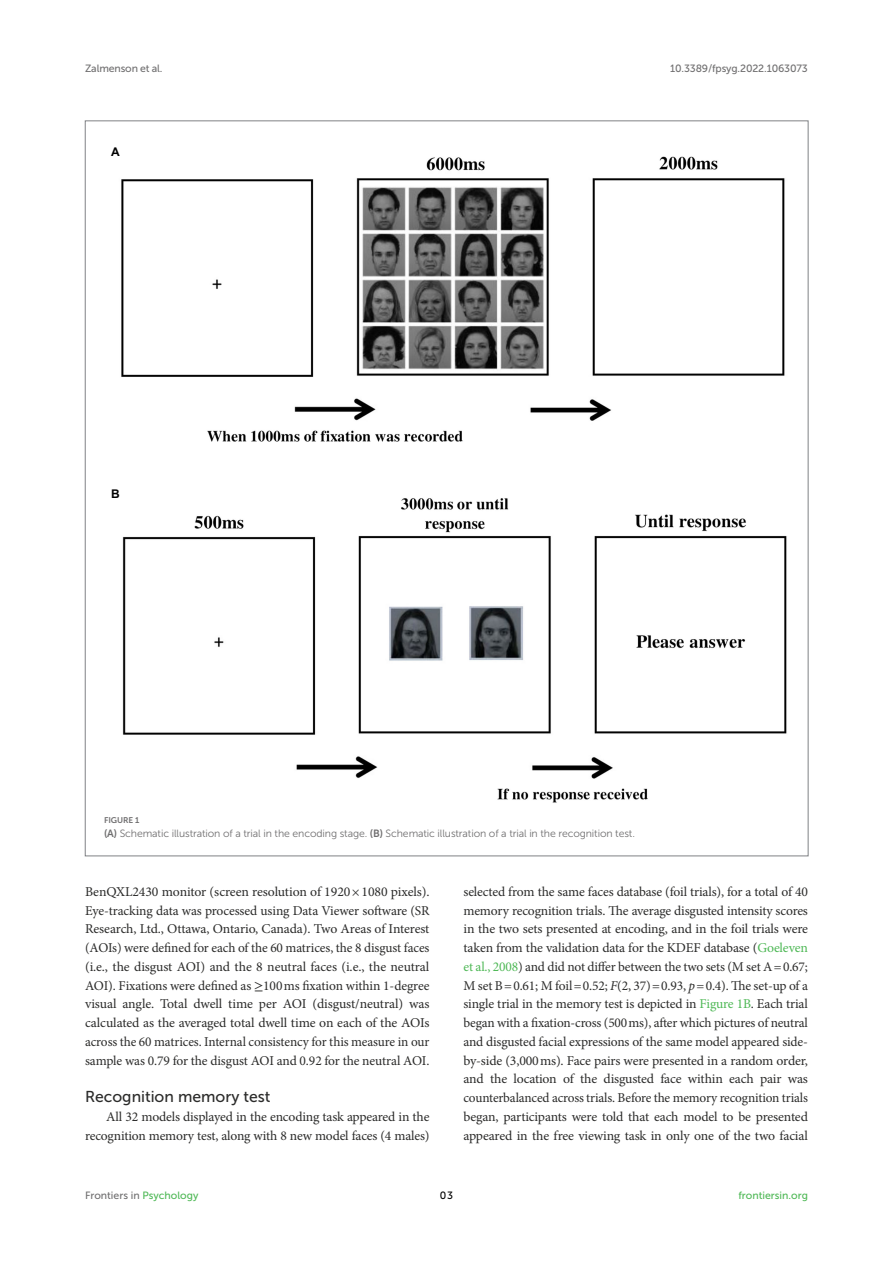
<style>
.page{position:relative;width:893px;height:1263px;background:#fff}
.page>*{position:absolute;margin:0;border:0;box-sizing:border-box;transform-origin:0 0}
.HEAD_3{font:15.75px "Museo Sans 500";color:#2b2b2a}
.TEXT_FLUSH{font:13.5px/18.8px "Minion Pro";letter-spacing:-.015em;color:#2b2b2a;text-align:right}
.TEXT{font:13.5px/18.8px "Minion Pro";letter-spacing:-.01em;color:#2b2b2a;text-align:justify}
.t1{font:700 12px "Arial";color:#000}
.FIG_LEG{font:10.5px "Museo Sans 300";letter-spacing:-.01em;color:#706f70}
.t2{font:10.5px "Museo Sans 500";letter-spacing:-.015em;color:#706f70}
.t3{font:10.5px "Museo Sans 500";color:#4eb855}
.t4{font:10.5px "Museo Sans 500";color:#000}
.FIG_HD{font:8.25px "Museo Sans 700";letter-spacing:-.01em;color:#706f70}
.s1{font-family:"Museo Sans 700"}
.s2{font-family:"STIX General"}
.s3{color:#4eb855}
.s4{font-style:italic}
</style>
<div class="page">
<img style="left:121px;top:156px;width:666px;height:647px">
<p class="t2" style="left:85px;top:63px;width:79px">Zalmenson et al.</p>
<p class="t2" style="left:670px;top:63px;width:139px">10.3389/fpsyg.2022.1063073</p>
<p class="t1" style="left:111px;top:143px;width:10px">A</p>
<p class="t1" style="left:111px;top:485px;width:10px">B</p>
<p class="FIG_HD" style="left:104px;top:816px;width:37px">FIGURE 1</p>
<p class="FIG_LEG" style="left:104px;top:828px;width:532px"><span class="s1">(A)</span> Schematic illustration of a trial in the encoding stage. <span class="s1">(B)</span> Schematic illustration of a trial in the recognition test.</p>
<p class="TEXT" style="left:85px;top:882px;width:346px">BenQXL2430 monitor (screen resolution of 1920×1080 pixels).<br>Eye-tracking data was processed using Data Viewer software (SR Research, Ltd., Ottawa, Ontario, Canada). Two Areas of Interest (AOIs) were defined for each of the 60 matrices, the 8 disgust faces (i.e., the disgust AOI) and the 8 neutral faces (i.e., the neutral AOI). Fixations were defined as <span class="s2">≥</span>100ms fixation within 1-degree visual angle. Total dwell time per AOI (disgust/neutral) was calculated as the averaged total dwell time on each of the AOIs across the 60 matrices. Internal consistency for this measure in our sample was 0.79 for the disgust AOI and 0.92 for the neutral AOI.</p>
<p class="HEAD_3" style="left:85px;top:1088px;width:187px">Recognition memory test</p>
<p class="TEXT_FLUSH" style="left:85px;top:1107px;width:346px">All 32 models displayed in the encoding task appeared in the recognition memory test, along with 8 new model faces (4 males)</p>
<p class="TEXT_FLUSH" style="left:463px;top:882px;width:346px;text-align:justify">selected from the same faces database (foil trials), for a total of 40 memory recognition trials. The average disgusted intensity scores in the two sets presented at encoding, and in the foil trials were taken from the validation data for the KDEF database (<span class="s3">Goeleven et al., 2008</span>) and did not differ between the two sets (M set A=0.67; M set B=0.61; M foil=0.52; <span class="s4">F</span>(2, 37)=0.93, <span class="s4">p</span>=0.4). The set-up of a single trial in the memory test is depicted in <span class="s3">Figure 1B</span>. Each trial began with a fixation-cross (500ms), after which pictures of neutral and disgusted facial expressions of the same model appeared side&shy;by-side (3,000ms). Face pairs were presented in a random order, and the location of the disgusted face within each pair was counterbalanced across trials. Before the memory recognition trials began, participants were told that each model to be presented appeared in the free viewing task in only one of the two facial</p>
<p class="t2" style="left:85px;top:1190px;width:115px">Frontiers in <span class="s3">Psychology</span></p>
<p class="t4" style="left:440px;top:1190px;width:15px">03</p>
<p class="t3" style="left:738px;top:1190px;width:71px">frontiersin.org</p>
</div>
